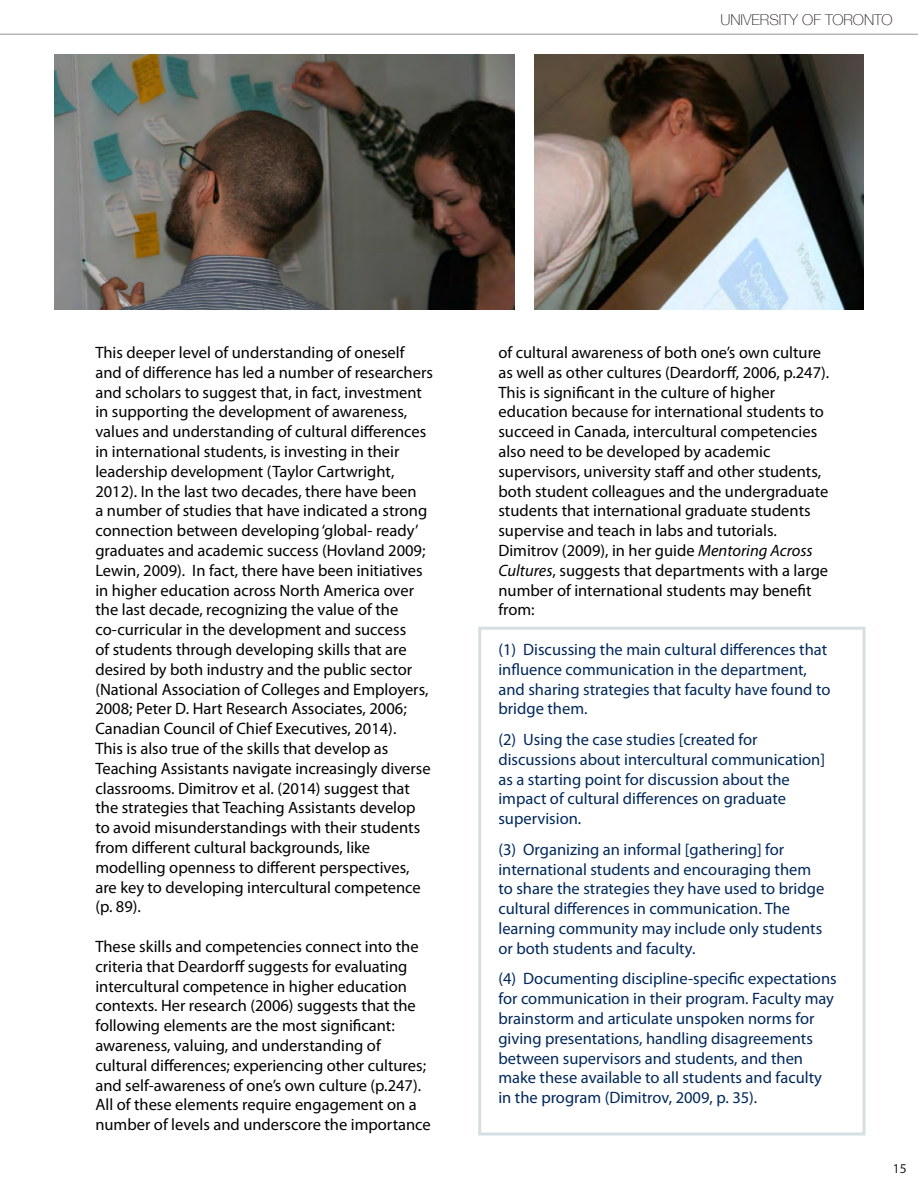
<style>
.page{position:relative;width:918px;height:1188px;background:#fff}
.page>*{position:absolute;margin:0;border:0;box-sizing:border-box;transform-origin:0 0}
.Main_Paragraph{font:16.5px/19.8px "Myriad Pro";color:#000}
.Main_Paragraph-2{font:16.5px/19.8px "Myriad Pro";color:#00285b}
.t1{font:100 15px "Helvetica Neue";color:#231f20}
.t2{font:13.5px "Myriad Pro";color:#231f20}
.s1{font-style:italic}
</style>
<div class="page">
<hr style="left:0;top:34px;width:918px;height:1px;background:#939598">
<div style="left:478px;top:627px;width:388px;height:509px;border:3px solid #cfdce0"></div>
<img style="left:54px;top:54px;width:461px;height:256px">
<img style="left:535px;top:54px;width:329px;height:256px">
<p class="t1" style="left:720px;top:8px;width:174px">UNIVERSITY OF TORONTO</p>
<p class="Main_Paragraph" style="left:95px;top:342px;width:339px">This deeper level of understanding of oneself and of difference has led a number of researchers and scholars to suggest that, in fact, investment in supporting the development of awareness, values and understanding of cultural differences in international students, is investing in their leadership development (Taylor Cartwright, 2012). In the last two decades, there have been<br>a number of studies that have indicated a strong connection between developing ‘global- ready’ graduates and academic success (Hovland 2009; Lewin, 2009). In fact, there have been initiatives in higher education across North America over the last decade, recognizing the value of the co-curricular in the development and success<br>of students through developing skills that are desired by both industry and the public sector (National Association of Colleges and Employers, 2008; Peter D. Hart Research Associates, 2006; Canadian Council of Chief Executives, 2014).<br>This is also true of the skills that develop as Teaching Assistants navigate increasingly diverse classrooms. Dimitrov et al. (2014) suggest that the strategies that Teaching Assistants develop to avoid misunderstandings with their students from different cultural backgrounds, like modelling openness to different perspectives, are key to developing intercultural competence (p. 89).</p>
<p class="Main_Paragraph" style="left:95px;top:936px;width:337px">These skills and competencies connect into the criteria that Deardorff suggests for evaluating intercultural competence in higher education contexts. Her research (2006) suggests that the following elements are the most significant: awareness, valuing, and understanding of cultural differences; experiencing other cultures; and self-awareness of one’s own culture (p.247).<br>All of these elements require engagement on a number of levels and underscore the importance</p>
<p class="Main_Paragraph" style="left:498px;top:342px;width:332px">of cultural awareness of both one’s own culture as well as other cultures (Deardorff, 2006, p.247).</p>
<p class="Main_Paragraph" style="left:498px;top:382px;width:331px">This is significant in the culture of higher education because for international students to succeed in Canada, intercultural competencies also need to be developed by academic supervisors, university staff and other students, both student colleagues and the undergraduate students that international graduate students supervise and teach in labs and tutorials.<br>Dimitrov (2009), in her guide <span class="s1">Mentoring Across Cultures</span>, suggests that departments with a large number of international students may benefit from:</p>
<p class="Main_Paragraph-2" style="left:498px;top:639px;width:334px">(1) Discussing the main cultural differences that influence communication in the department, and sharing strategies that faculty have found to bridge them.</p>
<p class="Main_Paragraph-2" style="left:498px;top:729px;width:328px">(2) Using the case studies [created for discussions about intercultural communication] as a starting point for discussion about the impact of cultural differences on graduate supervision.</p>
<p class="Main_Paragraph-2" style="left:498px;top:839px;width:327px">(3) Organizing an informal [gathering] for international students and encouraging them to share the strategies they have used to bridge cultural differences in communication. The learning community may include only students or both students and faculty.</p>
<p class="Main_Paragraph-2" style="left:498px;top:969px;width:340px">(4) Documenting discipline-specific expectations for communication in their program. Faculty may brainstorm and articulate unspoken norms for giving presentations, handling disagreements between supervisors and students, and then make these available to all students and faculty in the program (Dimitrov, 2009, p. 35).</p>
<p class="t2" style="left:893px;top:1161px;width:15px">15</p>
</div>
